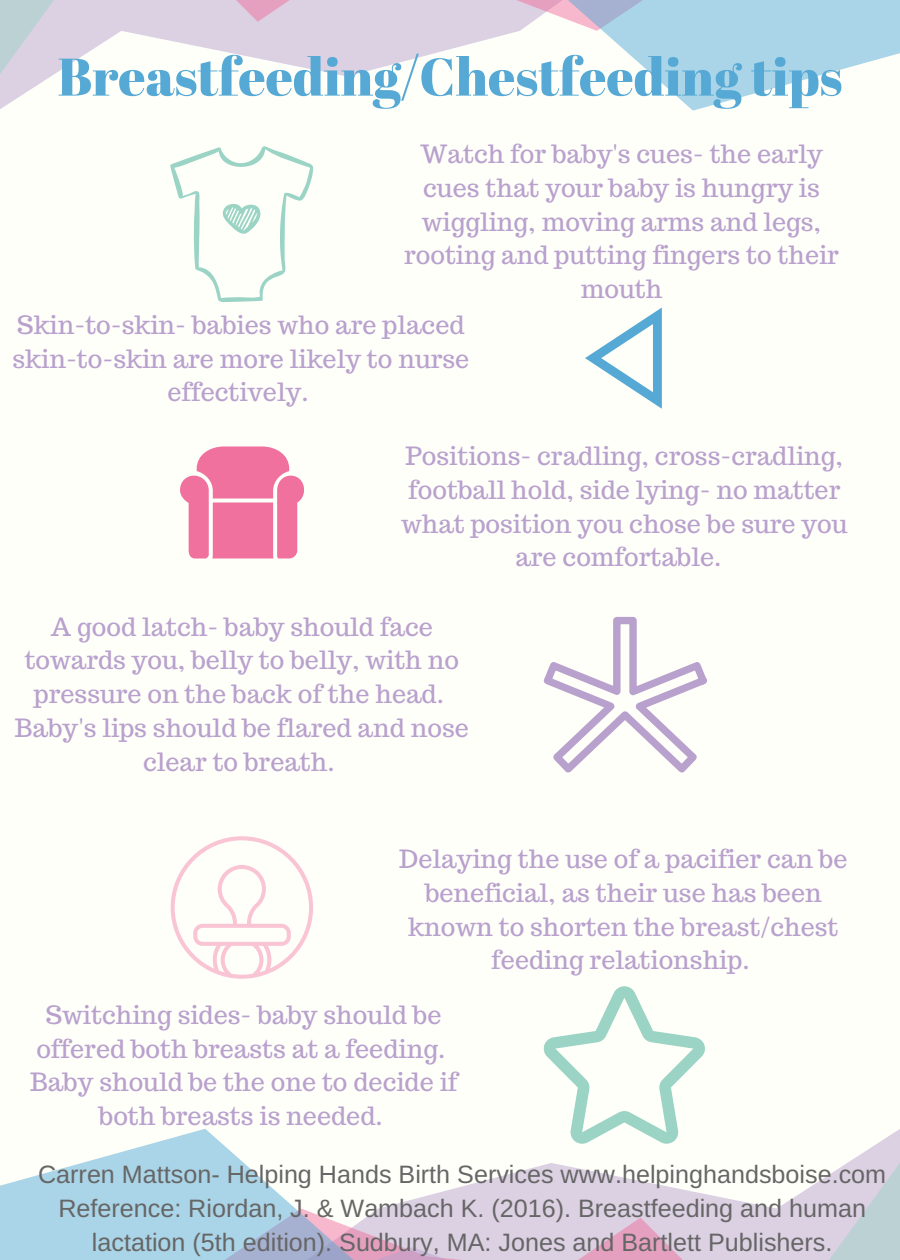
<style>
.page{position:relative;width:900px;height:1260px;background:#fff}
.page>*{position:absolute;margin:0;border:0;box-sizing:border-box;transform-origin:0 0}
.t1{font:52.75px "Abril Fatface";color:#56a9d5}
.t2{font:25.25px/33.8px "Trocchi";color:#b9a1cd;text-align:center}
.t3{font:25.25px/33.8px "Arimo";color:#666;text-align:center}
</style>
<div class="page">
<div style="left:0;top:362px;width:900px;height:898px;background:#fffffa"></div>
<svg style="left:0;top:1129px;width:253px;height:80px;fill:#aad4e7"></svg>
<svg style="left:253px;top:1129px;width:647px;height:80px"></svg>
<svg style="left:0;top:1209px;width:900px;height:51px;background:#c9cbde"></svg>
<div style="left:0;top:0;width:900px;height:878px;background:#fffffa"></div>
<svg style="left:645px;top:0;width:255px;height:111px;fill:#aad4e7"></svg>
<svg style="left:0;top:0;width:645px;height:109px"></svg>
<svg style="left:171px;top:836px;width:142px;height:143px"></svg>
<svg style="left:171px;top:146px;width:142px;height:156px"></svg>
<svg style="left:180px;top:446px;width:124px;height:113px"></svg>
<svg style="left:544px;top:617px;width:163px;height:155px"></svg>
<svg style="left:585px;top:308px;width:77px;height:101px"></svg>
<svg style="left:544px;top:986px;width:161px;height:158px"></svg>
<h1 class="t1" style="left:58px;top:40px;width:786px">Breastfeeding/Chestfeeding tips</h1>
<p class="t2" style="left:420px;top:137px;width:404px">Watch for baby's cues- the early</p>
<p class="t2" style="left:423px;top:171px;width:398px">cues that your baby is hungry is</p>
<p class="t2" style="left:422px;top:204px;width:401px">wiggling, moving arms and legs,</p>
<p class="t2" style="left:404px;top:238px;width:436px">rooting and putting fingers to their</p>
<p class="t2" style="left:581px;top:272px;width:83px">mouth</p>
<p class="t2" style="left:17px;top:308px;width:449px">Skin-to-skin- babies who are placed</p>
<p class="t2" style="left:13px;top:341px;width:458px">skin-to-skin are more likely to nurse</p>
<p class="t2" style="left:167px;top:375px;width:143px">effectively.</p>
<p class="t2" style="left:401px;top:439px;width:448px">Positions- cradling, cross-cradling, football hold, side lying- no matter what position you chose be sure you are comfortable.</p>
<p class="t2" style="left:15px;top:609px;width:456px">A good latch- baby should face towards you, belly to belly, with no pressure on the back of the head.<br>Baby's lips should be flared and nose clear to breath.</p>
<p class="t2" style="left:399px;top:842px;width:450px">Delaying the use of a pacifier can be beneficial, as their use has been known to shorten the breast/chest feeding relationship.</p>
<p class="t2" style="left:30px;top:998px;width:429px">Switching sides- baby should be offered both breasts at a feeding.<br>Baby should be the one to decide if both breasts is needed.</p>
<p class="t3" style="left:38px;top:1157px;width:850px">Carren Mattson- Helping Hands Birth Services www.helpinghandsboise.com<br>Reference: Riordan, J. &amp; Wambach K. (2016). Breastfeeding and human lactation (5th edition). Sudbury, MA: Jones and Bartlett Publishers.</p>
</div>
